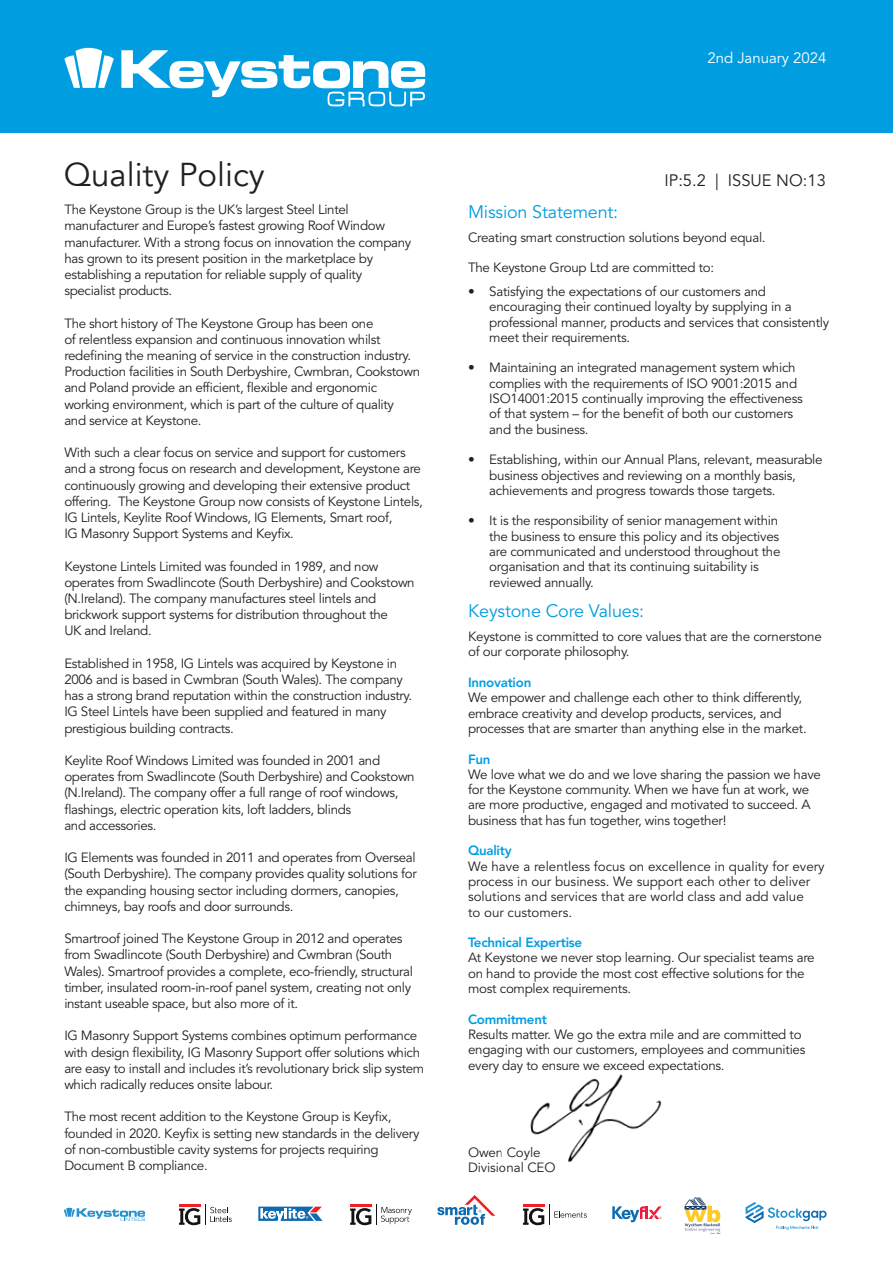
<style>
.page{position:relative;width:893px;height:1263px;background:#fff}
.page>*{position:absolute;margin:0;border:0;box-sizing:border-box;transform-origin:0 0}
.t1{font:33px "Avenir";color:#231f20}
.t2{font:18px "Avenir LT Std";letter-spacing:-.01em;color:#009ee1}
.t3{font:16.5px "Avenir LT Std";color:#231f20}
.t4{font:15px "Avenir LT Std";color:#fff}
.t5{font:13.35px/16.2px "Avenir LT Std";letter-spacing:-.025em;color:#231f20}
.t6{font:13.35px/15.3px "Avenir LT Std";color:#231f20}
.t7{font:800 13.35px "Avenir LT Std";letter-spacing:-.02em;color:#009ee1}
</style>
<div class="page">
<div style="left:0;top:0;width:893px;height:133px;background:#009ee1"></div>
<svg style="left:64px;top:48px;width:50px;height:40px"></svg>
<svg style="left:121px;top:50px;width:304px;height:56px"></svg>
<img style="left:530px;top:1074px;width:132px;height:88px">
<svg style="left:437px;top:1195px;width:58px;height:30px"></svg>
<svg style="left:64px;top:1208px;width:81px;height:13px"></svg>
<svg style="left:258px;top:1206px;width:65px;height:15px"></svg>
<svg style="left:350px;top:1204px;width:62px;height:21px"></svg>
<svg style="left:523px;top:1204px;width:64px;height:21px"></svg>
<svg style="left:612px;top:1206px;width:50px;height:16px"></svg>
<svg style="left:179px;top:1204px;width:53px;height:21px"></svg>
<svg style="left:684px;top:1197px;width:36px;height:37px"></svg>
<svg style="left:746px;top:1202px;width:80px;height:28px"></svg>
<h1 class="t1" style="left:64px;top:155px;width:203px">Quality Policy</h1>
<p class="t5" style="left:64px;top:202px;width:348px">The Keystone Group is the UK’s largest Steel Lintel manufacturer and Europe’s fastest growing Roof Window manufacturer. With a strong focus on innovation the company has grown to its present position in the marketplace by establishing a reputation for reliable supply of quality specialist products.</p>
<p class="t5" style="left:64px;top:315px;width:357px">The short history of The Keystone Group has been one<br>of relentless expansion and continuous innovation whilst redefining the meaning of service in the construction industry.<br>Production facilities in South Derbyshire, Cwmbran, Cookstown and Poland provide an efficient, flexible and ergonomic working environment, which is part of the culture of quality<br>and service at Keystone.</p>
<p class="t5" style="left:64px;top:445px;width:360px">With such a clear focus on service and support for customers and a strong focus on research and development, Keystone are continuously growing and developing their extensive product offering. The Keystone Group now consists of Keystone Lintels, IG Lintels, Keylite Roof Windows, IG Elements, Smart roof,<br>IG Masonry Support Systems and Keyfix.</p>
<p class="t5" style="left:64px;top:558px;width:352px">Keystone Lintels Limited was founded in 1989, and now operates from Swadlincote (South Derbyshire) and Cookstown (N.Ireland). The company manufactures steel lintels and brickwork support systems for distribution throughout the<br>UK and Ireland.</p>
<p class="t5" style="left:64px;top:655px;width:349px">Established in 1958, IG Lintels was acquired by Keystone in 2006 and is based in Cwmbran (South Wales). The company has a strong brand reputation within the construction industry.<br>IG Steel Lintels have been supplied and featured in many prestigious building contracts.</p>
<p class="t5" style="left:64px;top:753px;width:352px">Keylite Roof Windows Limited was founded in 2001 and operates from Swadlincote (South Derbyshire) and Cookstown (N.Ireland). The company offer a full range of roof windows, flashings, electric operation kits, loft ladders, blinds<br>and accessories.</p>
<p class="t5" style="left:64px;top:850px;width:354px">IG Elements was founded in 2011 and operates from Overseal (South Derbyshire). The company provides quality solutions for the expanding housing sector including dormers, canopies, chimneys, bay roofs and door surrounds.</p>
<p class="t5" style="left:64px;top:931px;width:350px">Smartroof joined The Keystone Group in 2012 and operates from Swadlincote (South Derbyshire) and Cwmbran (South Wales). Smartroof provides a complete, eco-friendly, structural timber, insulated room-in-roof panel system, creating not only instant useable space, but also more of it.</p>
<p class="t5" style="left:64px;top:1028px;width:361px">IG Masonry Support Systems combines optimum performance with design flexibility, IG Masonry Support offer solutions which are easy to install and includes it’s revolutionary brick slip system which radically reduces onsite labour.</p>
<p class="t5" style="left:64px;top:1109px;width:357px">The most recent addition to the Keystone Group is Keyfix, founded in 2020. Keyfix is setting new standards in the delivery of non-combustible cavity systems for projects requiring Document B compliance.</p>
<p class="t4" style="left:707px;top:50px;width:121px">2nd January 2024</p>
<p class="t3" style="left:664px;top:171px;width:163px">IP:5.2 | ISSUE NO:13</p>
<h2 class="t2" style="left:468px;top:201px;width:152px">Mission Statement:</h2>
<p class="t5" style="left:468px;top:229px;width:299px">Creating smart construction solutions beyond equal.</p>
<p class="t5" style="left:468px;top:260px;width:248px">The Keystone Group Ltd are committed to:</p>
<p class="t5" style="left:489px;top:284px;width:341px;line-height:15.3px;text-indent:-21px">• Satisfying the expectations of our customers and encouraging their continued loyalty by supplying in a professional manner, products and services that consistently meet their requirements.</p>
<p class="t5" style="left:489px;top:361px;width:315px;line-height:15.3px;text-indent:-21px">• Maintaining an integrated management system which complies with the requirements of ISO 9001:2015 and ISO14001:2015 continually improving the effectiveness of that system – for the benefit of both our customers and the business.</p>
<p class="t5" style="left:489px;top:452px;width:335px;line-height:15.3px;text-indent:-21px">• Establishing, within our Annual Plans, relevant, measurable business objectives and reviewing on a monthly basis, achievements and progress towards those targets.</p>
<p class="t5" style="left:489px;top:514px;width:293px;line-height:15.3px;text-indent:-21px">• It is the responsibility of senior management within the business to ensure this policy and its objectives are communicated and understood throughout the organisation and that its continuing suitability is reviewed annually.</p>
<h2 class="t2" style="left:468px;top:601px;width:178px">Keystone Core Values:</h2>
<p class="t5" style="left:468px;top:629px;width:355px;line-height:15.3px">Keystone is committed to core values that are the cornerstone of our corporate philosophy.</p>
<p class="t7" style="left:468px;top:674px;width:65px">Innovation</p>
<p class="t5" style="left:468px;top:690px;width:340px;line-height:15.3px">We empower and challenge each other to think differently, embrace creativity and develop products, services, and processes that are smarter than anything else in the market.</p>
<p class="t7" style="left:468px;top:751px;width:24px">Fun</p>
<p class="t5" style="left:468px;top:767px;width:354px;line-height:15.3px">We love what we do and we love sharing the passion we have for the Keystone community. When we have fun at work, we are more productive, engaged and motivated to succeed. A business that has fun together, wins together!</p>
<p class="t7" style="left:468px;top:843px;width:45px">Quality</p>
<p class="t6" style="left:468px;top:859px;width:358px">We have a relentless focus on excellence in quality for every process in our business. We support each other to deliver solutions and services that are world class and add value<br>to our customers.</p>
<p class="t7" style="left:468px;top:934px;width:116px">Technical Expertise</p>
<p class="t5" style="left:468px;top:950px;width:348px;line-height:15.3px">At Keystone we never stop learning. Our specialist teams are on hand to provide the most cost effective solutions for the most complex requirements.</p>
<p class="t7" style="left:468px;top:1011px;width:80px">Commitment</p>
<p class="t5" style="left:468px;top:1027px;width:339px;line-height:15.3px">Results matter. We go the extra mile and are committed to engaging with our customers, employees and communities every day to ensure we exceed expectations.</p>
<p class="t5" style="left:468px;top:1145px;width:89px;line-height:15.3px">Owen Coyle<br>Divisional CEO</p>
</div>
